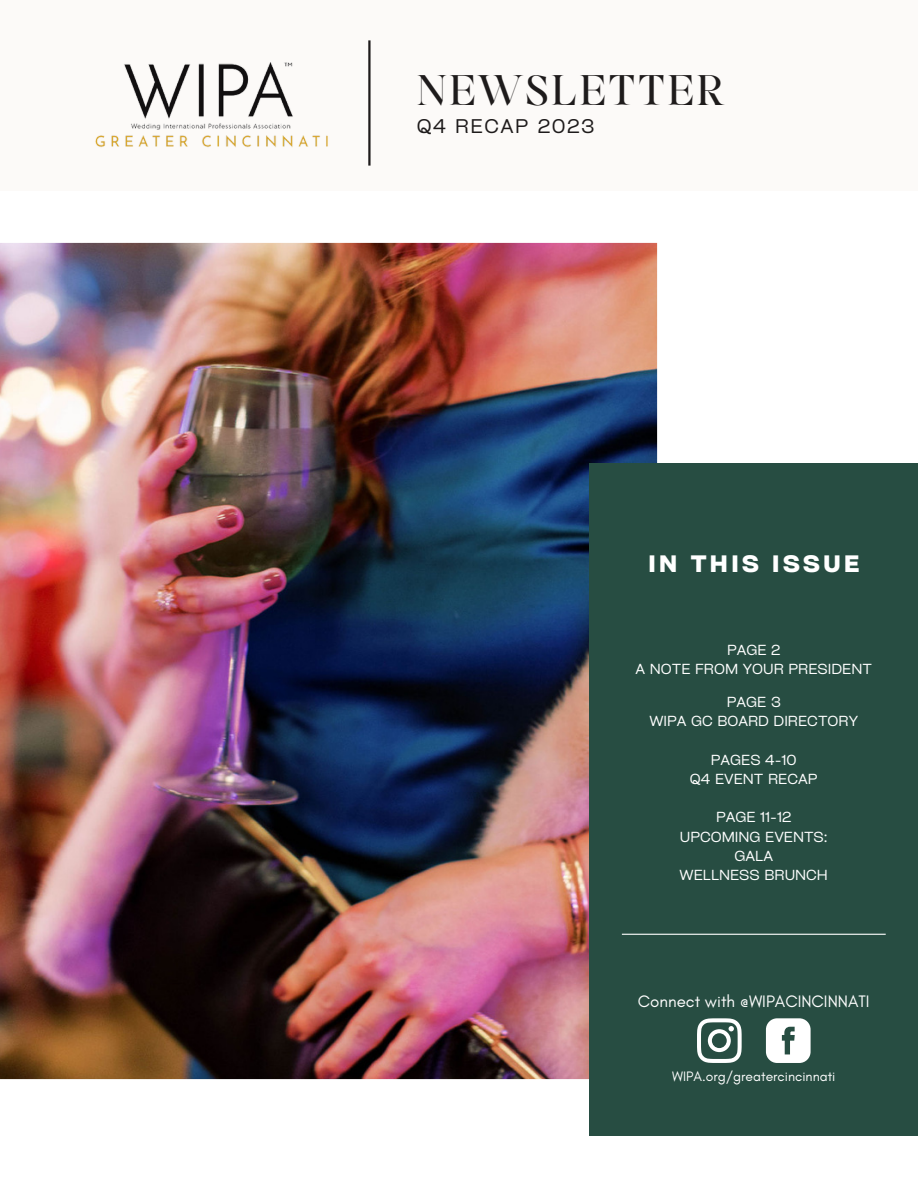
<style>
.page{position:relative;width:918px;height:1188px;background:#fff}
.page>*{position:absolute;margin:0;border:0;box-sizing:border-box;transform-origin:0 0}
.t1{font:39px "Dawnora TH";letter-spacing:.045em;color:#1e1b1b}
.t2{font:700 22.8px "Cy Grotesk Key";letter-spacing:.15em;color:#fff}
.t3{font:18.9px "Cy Grotesk Key";letter-spacing:.08em;color:#1e1b1b}
.t4{font:16.95px "Glacial Indifference";color:#fff}
.t5{font:13.95px "Cy Grotesk Key";color:#fff}
.t6{font:13.95px "Glacial Indifference";color:#fff}
</style>
<div class="page">
<img style="left:0;top:242px;width:658px;height:843px">
<div style="left:590px;top:463px;width:328px;height:673px;background:#274d42"></div>
<div style="left:0;top:0;width:918px;height:190px;background:#fcfaf8"></div>
<hr style="left:368px;top:40px;width:3px;height:126px;background:#1e1b1b">
<svg style="left:697px;top:1018px;width:45px;height:45px"></svg>
<svg style="left:766px;top:1018px;width:45px;height:45px;background:#d9e0de"></svg>
<hr style="left:622px;top:934px;width:264px;height:1px;background:#fff">
<img style="left:95px;top:62px;width:233px;height:86px">
<p class="t1" style="left:417px;top:64px;width:309px">NEWSLETTER</p>
<p class="t3" style="left:417px;top:114px;width:179px">Q4 RECAP 2023</p>
<p class="t2" style="left:648px;top:549px;width:212px">IN THIS ISSUE</p>
<p class="t5" style="left:727px;top:641px;width:55px">PAGE 2</p>
<p class="t5" style="left:636px;top:660px;width:238px">A NOTE FROM YOUR PRESIDENT</p>
<p class="t5" style="left:727px;top:693px;width:55px">PAGE 3</p>
<p class="t5" style="left:649px;top:712px;width:210px">WIPA GC BOARD DIRECTORY</p>
<p class="t5" style="left:711px;top:751px;width:87px">PAGES 4-10</p>
<p class="t5" style="left:690px;top:770px;width:129px">Q4 EVENT RECAP</p>
<p class="t5" style="left:716px;top:809px;width:77px">PAGE 11-12</p>
<p class="t5" style="left:680px;top:828px;width:149px">UPCOMING EVENTS:</p>
<p class="t5" style="left:735px;top:847px;width:40px">GALA</p>
<p class="t5" style="left:680px;top:866px;width:150px">WELLNESS BRUNCH</p>
<p class="t4" style="left:638px;top:991px;width:233px">Connect with @WIPACINCINNATI</p>
<p class="t6" style="left:672px;top:1068px;width:165px">WIPA.org/greatercincinnati</p>
</div>
